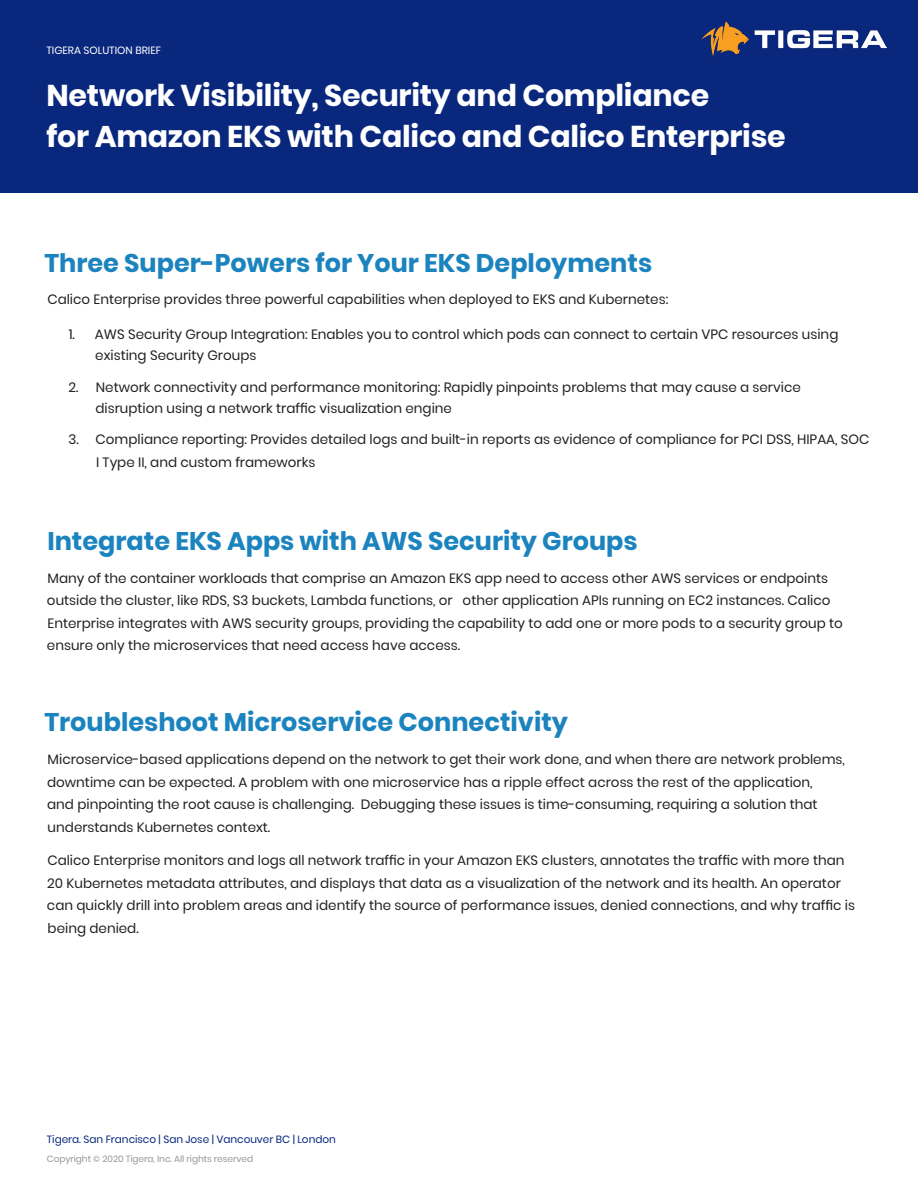
<style>
.page{position:relative;width:918px;height:1188px;background:#fff}
.page>*{position:absolute;margin:0;border:0;box-sizing:border-box;transform-origin:0 0}
.t1{font:700 30px/40.5px "Poppins";letter-spacing:-.01em;color:#fff}
.Bullets{font:700 25.5px "Poppins";color:#1b83be}
.Bullets-2{font:13.5px/22.5px "Poppins";color:#231f20}
.t2{font:10.5px "Poppins";letter-spacing:-.005em;color:#09287d}
.t3{font:10.5px "Poppins";color:#fff}
.t4{font:9px "Poppins";letter-spacing:-.005em;color:#959699}
</style>
<div class="page">
<div style="left:0;top:0;width:918px;height:192px;background:#09287d"></div>
<img style="left:702px;top:21px;width:184px;height:35px">
<p class="t3" style="left:46px;top:44px;width:116px">TIGERA SOLUTION BRIEF</p>
<h1 class="t1" style="left:46px;top:76px;width:741px">Network Visibility, Security and Compliance<br>for Amazon EKS with Calico and Calico Enterprise</h1>
<p class="Bullets" style="left:44px;top:248px;width:609px">Three Super-Powers for Your EKS Deployments</p>
<p class="Bullets-2" style="left:47px;top:288px;width:622px">Calico Enterprise provides three powerful capabilities when deployed to EKS and Kubernetes:</p>
<p class="Bullets-2" style="left:95px;top:324px;width:745px;line-height:21px;text-indent:-27px">1. AWS Security Group Integration: Enables you to control which pods can connect to certain VPC resources using existing Security Groups</p>
<p class="Bullets-2" style="left:95px;top:376px;width:707px;line-height:21px;text-indent:-27px">2. Network connectivity and performance monitoring: Rapidly pinpoints problems that may cause a service disruption using a network traffic visualization engine</p>
<p class="Bullets-2" style="left:96px;top:429px;width:775px;text-indent:-27px">3. Compliance reporting: Provides detailed logs and built-in reports as evidence of compliance for PCI DSS, HIPAA, SOC<br>I Type II, and custom frameworks</p>
<p class="Bullets" style="left:47px;top:526px;width:592px">Integrate EKS Apps with AWS Security Groups</p>
<p class="Bullets-2" style="left:47px;top:567px;width:797px">Many of the container workloads that comprise an Amazon EKS app need to access other AWS services or endpoints outside the cluster, like RDS, S3 buckets, Lambda functions, or other application APIs running on EC2 instances. Calico Enterprise integrates with AWS security groups, providing the capability to add one or more pods to a security group to ensure only the microservices that need access have access.</p>
<p class="Bullets" style="left:44px;top:707px;width:525px">Troubleshoot Microservice Connectivity</p>
<p class="Bullets-2" style="left:47px;top:748px;width:799px">Microservice-based applications depend on the network to get their work done, and when there are network problems, downtime can be expected. A problem with one microservice has a ripple effect across the rest of the application,<br>and pinpointing the root cause is challenging. Debugging these issues is time-consuming, requiring a solution that understands Kubernetes context.</p>
<p class="Bullets-2" style="left:47px;top:849px;width:810px">Calico Enterprise monitors and logs all network traffic in your Amazon EKS clusters, annotates the traffic with more than 20 Kubernetes metadata attributes, and displays that data as a visualization of the network and its health. An operator can quickly drill into problem areas and identify the source of performance issues, denied connections, and why traffic is being denied.</p>
<p class="t2" style="left:47px;top:1133px;width:291px">Tigera. San Francisco | San Jose | Vancouver BC | London</p>
<p class="t4" style="left:47px;top:1153px;width:208px">Copyright © 2020 Tigera, Inc. All rights reserved</p>
</div>
